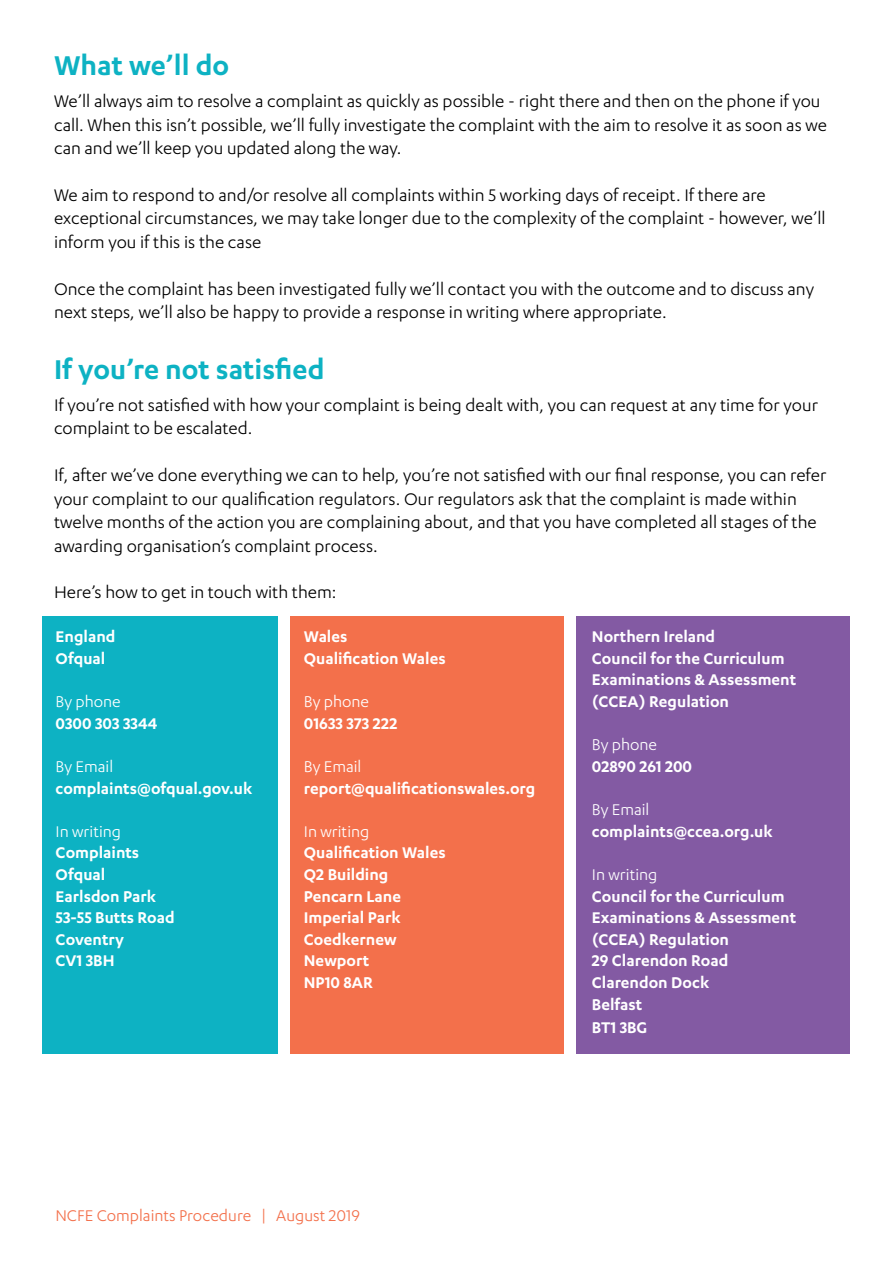
<style>
.page{position:relative;width:893px;height:1263px;background:#fff}
.page>*{position:absolute;margin:0;border:0;box-sizing:border-box;transform-origin:0 0}
.t1{font:600 31.5px "Karbon";color:#0db2c3}
.t2{font:19.5px/23.4px "Karbon";color:#000}
.t3{font:600 18px/21.6px "Karbon";color:#fff}
.t4{font:18px "Karbon";color:#fff}
.t5{font:18px "Karbon";color:#f3704b}
</style>
<div class="page">
<div style="left:43px;top:617px;width:235px;height:437px;background:#0db2c3"></div>
<div style="left:290px;top:617px;width:274px;height:437px;background:#f3704b"></div>
<div style="left:576px;top:617px;width:274px;height:437px;background:#835aa3"></div>
<h1 class="t1" style="left:54px;top:48px;width:177px">What we’ll do</h1>
<p class="t2" style="left:54px;top:89px;width:775px">We’ll always aim to resolve a complaint as quickly as possible - right there and then on the phone if you call. When this isn’t possible, we’ll fully investigate the complaint with the aim to resolve it as soon as we can and we’ll keep you updated along the way.</p>
<p class="t2" style="left:54px;top:183px;width:773px">We aim to respond to and/or resolve all complaints within 5 working days of receipt. If there are exceptional circumstances, we may take longer due to the complexity of the complaint - however, we’ll inform you if this is the case</p>
<p class="t2" style="left:54px;top:276px;width:762px">Once the complaint has been investigated fully we’ll contact you with the outcome and to discuss any next steps, we’ll also be happy to provide a response in writing where appropriate.</p>
<h1 class="t1" style="left:54px;top:352px;width:272px">If you’re not satisfied</h1>
<p class="t2" style="left:54px;top:393px;width:766px">If you’re not satisfied with how your complaint is being dealt with, you can request at any time for your complaint to be escalated.</p>
<p class="t2" style="left:54px;top:463px;width:774px">If, after we’ve done everything we can to help, you’re not satisfied with our final response, you can refer your complaint to our qualification regulators. Our regulators ask that the complaint is made within twelve months of the action you are complaining about, and that you have completed all stages of the awarding organisation’s complaint process.</p>
<p class="t2" style="left:54px;top:580px;width:284px">Here’s how to get in touch with them:</p>
<p class="t3" style="left:56px;top:625px;width:61px">England<br>Ofqual</p>
<p class="t4" style="left:56px;top:692px;width:67px">By phone</p>
<p class="t3" style="left:56px;top:712px;width:104px">0300 303 3344</p>
<p class="t4" style="left:56px;top:756px;width:59px">By Email</p>
<p class="t3" style="left:56px;top:776px;width:198px">complaints@ofqual.gov.uk</p>
<p class="t4" style="left:56px;top:821px;width:67px">In writing</p>
<p class="t3" style="left:56px;top:841px;width:121px">Complaints<br>Ofqual<br>Earlsdon Park<br>53-55 Butts Road<br>Coventry<br>CV1 3BH</p>
<p class="t3" style="left:304px;top:625px;width:143px">Wales<br>Qualification Wales</p>
<p class="t4" style="left:304px;top:692px;width:67px">By phone</p>
<p class="t3" style="left:304px;top:712px;width:95px">01633 373 222</p>
<p class="t4" style="left:304px;top:756px;width:59px">By Email</p>
<p class="t3" style="left:304px;top:776px;width:233px">report@qualificationswales.org</p>
<p class="t4" style="left:304px;top:821px;width:67px">In writing</p>
<p class="t3" style="left:304px;top:841px;width:143px">Qualification Wales<br>Q2 Building<br>Pencarn Lane<br>Imperial Park<br>Coedkernew<br>Newport<br>NP10 8AR</p>
<p class="t3" style="left:592px;top:625px;width:206px">Northern Ireland<br>Council for the Curriculum<br>Examinations &amp; Assessment (CCEA) Regulation</p>
<p class="t4" style="left:592px;top:735px;width:67px">By phone</p>
<p class="t3" style="left:592px;top:755px;width:102px">02890 261 200</p>
<p class="t4" style="left:592px;top:800px;width:59px">By Email</p>
<p class="t3" style="left:592px;top:820px;width:182px">complaints@ccea.org.uk</p>
<p class="t4" style="left:592px;top:864px;width:67px">In writing</p>
<p class="t3" style="left:592px;top:884px;width:206px">Council for the Curriculum<br>Examinations &amp; Assessment (CCEA) Regulation<br>29 Clarendon Road<br>Clarendon Dock<br>Belfast</p>
<p class="t3" style="left:592px;top:1016px;width:57px">BT1 3BG</p>
<p class="t5" style="left:55px;top:1206px;width:306px">NCFE Complaints Procedure | August 2019</p>
</div>
